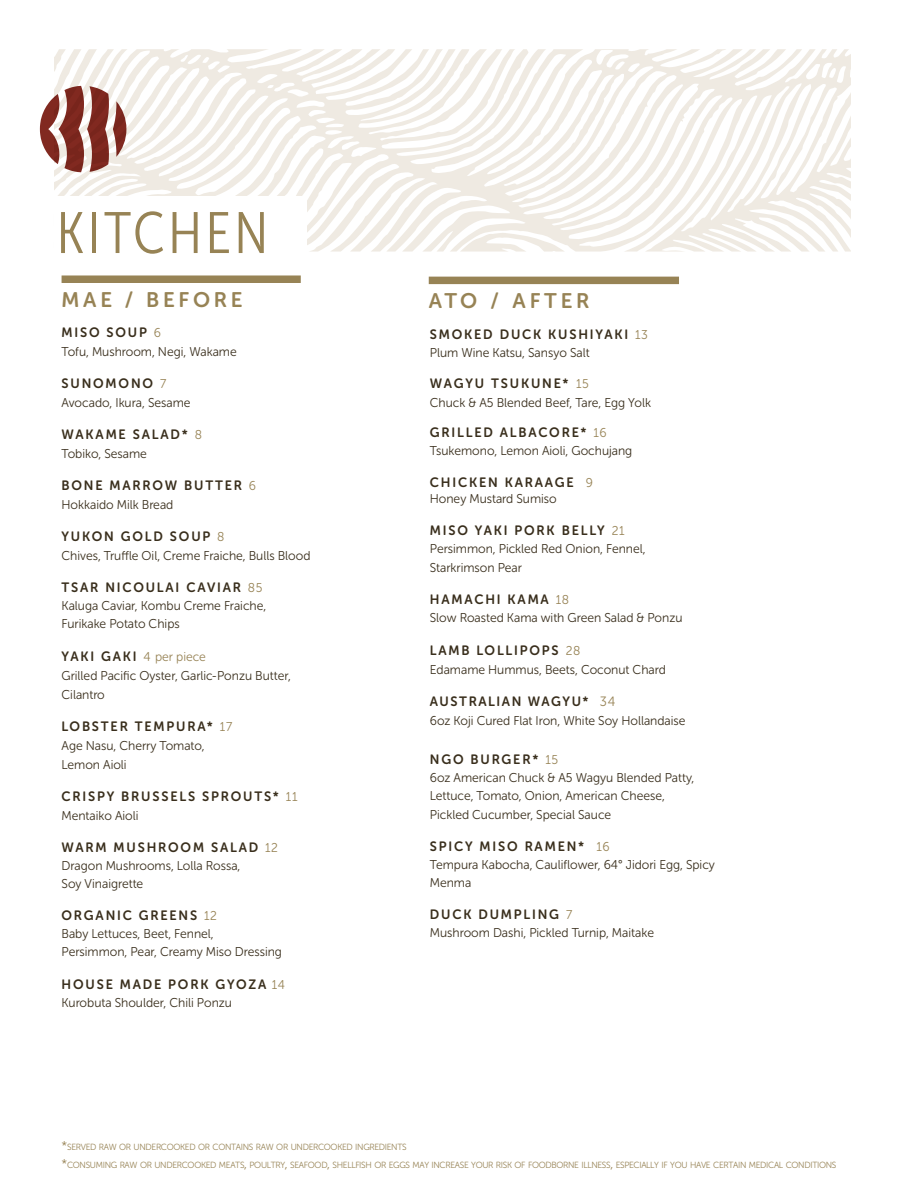
<style>
.page{position:relative;width:918px;height:1188px;background:#fff}
.page>*{position:absolute;margin:0;border:0;box-sizing:border-box;transform-origin:0 0}
.Large_Header{font:58.35px "Museo Sans Cond 300";letter-spacing:.06em;color:#978355}
.t1{font:21px "Museo Sans Rounded 700";letter-spacing:.18em;color:#978355}
.t2{font:13.5px "Museo Sans Rounded 700";letter-spacing:.14em;color:#392e1c;scale:.96 1}
.t3{font:13.5px "Museo Sans Rounded 700";letter-spacing:.12em;color:#392e1c;scale:.96 1}
.t4{font:12.75px/18px "Museo Sans Rounded 300";color:#392e1c;scale:.96 1}
.Body___Description{font:8.85px "Museo Sans Rounded 300";letter-spacing:-.035em;color:#978355;scale:.96 1}
.s1{font-family:"Museo Sans Rounded 300";font-size:12.75px;color:#978355}
.s2{font-family:"Museo Sans Rounded 700";font-size:13.5px}
.s3{color:#978355}
.s4{font-family:"Museo Sans Rounded 300";color:#978355}
.s5{font-size:12.75px}
</style>
<div class="page">
<svg style="left:54px;top:49px;width:797px;height:203px;fill:#f2efe8"></svg>
<div style="left:54px;top:197px;width:252px;height:73px;background:#fff"></div>
<svg style="left:40px;top:49px;width:88px;height:123px"></svg>
<div style="left:429px;top:277px;width:250px;height:7px;background:#978355"></div>
<div style="left:62px;top:275px;width:239px;height:8px;background:#978355"></div>
<p class="Large_Header" style="left:57px;top:202px;width:213px">KITCHEN</p>
<h2 class="t1" style="left:62px;top:288px;width:183px">MAE / BEFORE</h2>
<h2 class="t1" style="left:429px;top:289px;width:162px">ATO / AFTER</h2>
<p class="t2" style="left:62px;top:324px;width:105px">MISO SOUP <span class="s1">6</span></p>
<p class="t4" style="left:62px;top:342px;width:184px">Tofu, Mushroom, Negi, Wakame</p>
<p class="t2" style="left:62px;top:375px;width:110px">SUNOMONO <span class="s1">7</span></p>
<p class="t4" style="left:62px;top:393px;width:136px">Avocado, Ikura, Sesame</p>
<p class="t2" style="left:62px;top:427px;width:148px">WAKAME SALAD* <span class="s1">8</span></p>
<p class="t4" style="left:62px;top:444px;width:90px">Tobiko, Sesame</p>
<p class="t2" style="left:62px;top:478px;width:204px">BONE MARROW BUTTER <span class="s1">6</span></p>
<p class="t4" style="left:62px;top:496px;width:118px">Hokkaido Milk Bread</p>
<p class="t2" style="left:62px;top:529px;width:171px">YUKON GOLD SOUP <span class="s1">8</span></p>
<p class="t4" style="left:62px;top:547px;width:261px">Chives, Truffle Oil, Creme Fraiche, Bulls Blood</p>
<p class="t2" style="left:62px;top:580px;width:211px">TSAR NICOULAI CAVIAR <span class="s1">85</span></p>
<p class="t4" style="left:62px;top:597px;width:215px">Kaluga Caviar, Kombu Creme Fraiche,<br>Furikake Potato Chips</p>
<p class="t4" style="left:62px;top:647px;width:240px;line-height:19px"><span class="s2">YAKI GAKI</span> <span class="s3">4 per piece<br></span>Grilled Pacific Oyster, Garlic-Ponzu Butter,<br>Cilantro</p>
<p class="t2" style="left:62px;top:719px;width:179px">LOBSTER TEMPURA* <span class="s1">17</span></p>
<p class="t4" style="left:62px;top:736px;width:151px;line-height:18.9px">Age Nasu, Cherry Tomato,<br>Lemon Aioli</p>
<p class="t2" style="left:62px;top:789px;width:247px">CRISPY BRUSSELS SPROUTS* <span class="s1">11</span></p>
<p class="t4" style="left:62px;top:807px;width:82px">Mentaiko Aioli</p>
<p class="t2" style="left:62px;top:840px;width:227px">WARM MUSHROOM SALAD <span class="s1">12</span></p>
<p class="t4" style="left:62px;top:857px;width:188px">Dragon Mushrooms, Lolla Rossa,<br>Soy Vinaigrette</p>
<p class="t2" style="left:62px;top:908px;width:164px">ORGANIC GREENS <span class="s1">12</span></p>
<p class="t4" style="left:62px;top:925px;width:231px">Baby Lettuces, Beet, Fennel,<br>Persimmon, Pear, Creamy Miso Dressing</p>
<p class="t2" style="left:62px;top:976px;width:234px">HOUSE MADE PORK GYOZA <span class="s1">14</span></p>
<p class="t4" style="left:62px;top:993px;width:179px">Kurobuta Shoulder, Chili Ponzu</p>
<p class="t2" style="left:430px;top:326px;width:229px">SMOKED DUCK KUSHIYAKI <span class="s1">13</span></p>
<p class="t4" style="left:430px;top:343px;width:168px">Plum Wine Katsu, Sansyo Salt</p>
<p class="t2" style="left:430px;top:376px;width:167px">WAGYU TSUKUNE* <span class="s1">15</span></p>
<p class="t4" style="left:430px;top:394px;width:232px">Chuck &amp; A5 Blended Beef, Tare, Egg Yolk</p>
<p class="t2" style="left:430px;top:425px;width:186px">GRILLED ALBACORE* <span class="s1">16</span></p>
<p class="t4" style="left:430px;top:442px;width:212px">Tsukemono, Lemon Aioli, Gochujang</p>
<p class="t2" style="left:430px;top:475px;width:171px">CHICKEN KARAAGE <span class="s1">9</span></p>
<p class="t4" style="left:430px;top:490px;width:134px">Honey Mustard Sumiso</p>
<p class="t2" style="left:430px;top:523px;width:204px">MISO YAKI PORK BELLY <span class="s1">21</span></p>
<p class="t4" style="left:430px;top:540px;width:226px;line-height:18.9px">Persimmon, Pickled Red Onion, Fennel,<br>Starkrimson Pear</p>
<p class="t2" style="left:430px;top:592px;width:147px">HAMACHI KAMA <span class="s1">18</span></p>
<p class="t4" style="left:430px;top:609px;width:265px">Slow Roasted Kama with Green Salad &amp; Ponzu</p>
<p class="t2" style="left:430px;top:642px;width:158px">LAMB LOLLIPOPS <span class="s1">28</span></p>
<p class="t4" style="left:430px;top:661px;width:247px">Edamame Hummus, Beets, Coconut Chard</p>
<p class="t3" style="left:430px;top:694px;width:195px">AUSTRALIAN WAGYU* <span class="s4">34</span></p>
<p class="t4" style="left:430px;top:712px;width:268px">6oz Koji Cured Flat Iron, White Soy Hollandaise</p>
<p class="t2" style="left:430px;top:751px;width:135px">NGO BURGER* <span class="s1">15</span></p>
<p class="t4" style="left:430px;top:768px;width:277px">6oz American Chuck &amp; A5 Wagyu Blended Patty,<br>Lettuce, Tomato, Onion, American Cheese,</p>
<p class="t4" style="left:430px;top:805px;width:190px">Pickled Cucumber, Special Sauce</p>
<p class="t2" style="left:430px;top:839px;width:189px">SPICY MISO RAMEN* <span class="s1">16</span></p>
<p class="t4" style="left:430px;top:856px;width:298px">Tempura Kabocha, Cauliflower, 64° Jidori Egg, Spicy<br>Menma</p>
<p class="t2" style="left:430px;top:907px;width:150px">DUCK DUMPLING <span class="s1">7</span></p>
<p class="t4" style="left:430px;top:924px;width:235px">Mushroom Dashi, Pickled Turnip, Maitake</p>
<p class="Body___Description" style="left:62px;top:1143px;width:361px"><span class="s5">*</span>SERVED RAW OR UNDERCOOKED OR CONTAINS RAW OR UNDERCOOKED INGREDIENTS</p>
<p class="Body___Description" style="left:62px;top:1161px;width:809px"><span class="s5">*</span>CONSUMING RAW OR UNDERCOOKED MEATS<span class="s5">,</span> POULTRY<span class="s5">,</span> SEAFOOD<span class="s5">,</span> SHELLFISH OR EGGS MAY INCREASE YOUR RISK OF FOODBORNE ILLNESS<span class="s5">,</span> ESPECIALLY IF YOU HAVE CERTAIN MEDICAL CONDITIONS</p>
</div>
